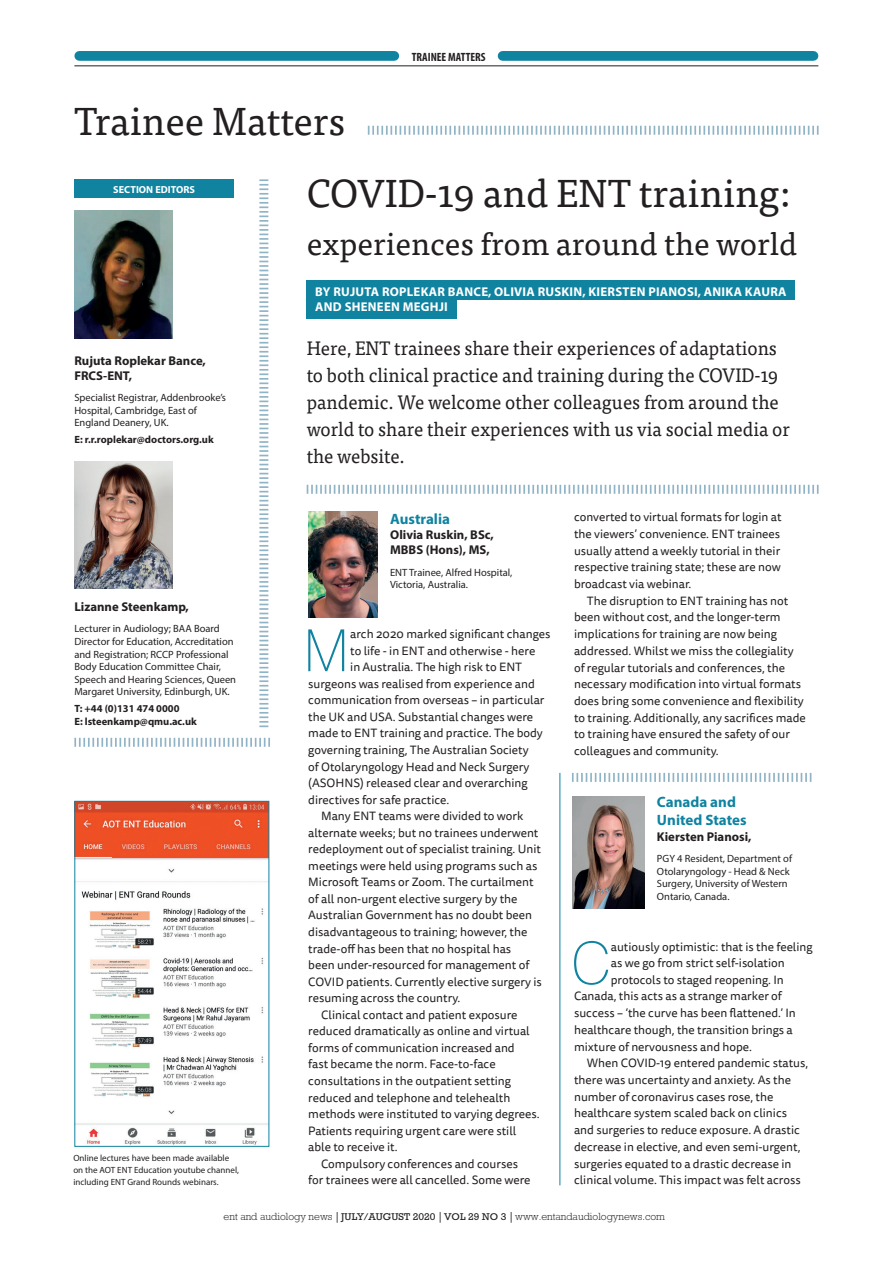
<style>
.page{position:relative;width:893px;height:1263px;background:#fff}
.page>*{position:absolute;margin:0;border:0;box-sizing:border-box;transform-origin:0 0}
.feature_body_drop_ca{font:300 expanded 57.15px "Europa SB";color:#0f83a0}
.feature_Headline{font:39px "Tisa Pro";color:#231f20}
.feature_Headline-2{font:31.5px "Tisa Pro";color:#231f20}
.feature_Standfirst{font:19.5px/27px "Tisa Pro";color:#231f20;scale:.95 1}
.Feature_Subhead{font:700 15px/18.1px "Myriad Pro";color:#0f83a0}
.feature_Author_name{font:700 12.75px/15.3px "Myriad Pro";color:#231f20}
.feature_Author{font:700 12.75px/15px "Myriad Pro";letter-spacing:.02em;color:#fff}
.feature_Body_Indent{font:12px/16.5px "Tisa Sans Pro";color:#231f20}
.feature_body_drop_ca-2{font:12px "Tisa Sans Pro";color:#231f20}
.t1{font:700 condensed 12px "Myriad Pro";color:#231f20}
.feature_author_bioda{font:10.5px/12.6px "Myriad Pro";color:#231f20}
.t2{font:300 10.5px "Rockwell";color:#231f20}
.t3{font:700 10.5px/12.6px "Myriad Pro";color:#231f20}
.t4{font:700 10.2px "Myriad Pro";color:#fff}
.feature_Caption{font:9px/12px "Myriad Pro";color:#231f20}
.s1{font-family:"Adobe Caslon Pro";font-weight:700}
.s2{font-weight:400;font-size:10.05px}
</style>
<div class="page">
<div style="left:74px;top:179px;width:160px;height:19px;background:#0f83a0"></div>
<svg style="left:259px;top:179px;width:9px;height:548px"></svg>
<svg style="left:307px;top:485px;width:512px;height:9px"></svg>
<div style="left:307px;top:280px;width:488px;height:38px;background:#0f83a0"></div>
<img style="left:308px;top:511px;width:69px;height:106px">
<img style="left:573px;top:796px;width:71px;height:113px">
<div style="left:457px;top:300px;width:346px;height:23px;background:#fff"></div>
<img style="left:76px;top:803px;width:191px;height:342px">
<div style="left:74px;top:801px;width:195px;height:346px;border:1px solid #0f83a0"></div>
<img style="left:74px;top:210px;width:98px;height:128px">
<img style="left:74px;top:461px;width:98px;height:128px">
<svg style="left:74px;top:738px;width:196px;height:9px"></svg>
<svg style="left:572px;top:773px;width:239px;height:9px"></svg>
<hr style="left:559px;top:773px;width:1px;height:412px;background:#0f83a0">
<hr style="left:74px;top:66px;width:744px;height:1px;background:#231f20">
<div style="left:79px;top:51px;width:315px;height:10px;background:#0f83a0"></div>
<div style="left:503px;top:51px;width:310px;height:10px;background:#0f83a0"></div>
<svg style="left:368px;top:126px;width:451px;height:9px"></svg>
<p class="feature_Headline" style="left:74px;top:92px;width:272px">Trainee Matters</p>
<p class="t1" style="left:412px;top:49px;width:75px">TRAINEE MATTERS</p>
<p class="t4" style="left:113px;top:183px;width:83px">SECTION EDITORS</p>
<p class="feature_Headline" style="left:307px;top:165px;width:485px">COVID-19 and ENT training:</p>
<p class="feature_Headline-2" style="left:307px;top:221px;width:492px">experiences from around the world</p>
<p class="feature_Author" style="left:315px;top:284px;width:473px">BY RUJUTA ROPLEKAR BANCE, OLIVIA RUSKIN, KIERSTEN PIANOSI, ANIKA KAURA<br>AND SHENEEN MEGHJI</p>
<p class="feature_Standfirst" style="left:307px;top:333px;width:510px">Here, ENT trainees share their experiences of adaptations to both clinical practice and training during the COVID-19 pandemic. We welcome other colleagues from around the world to share their experiences with us via social media or the website.</p>
<p class="feature_Author_name" style="left:74px;top:352px;width:133px">Rujuta Roplekar Bance,<br>FRCS-ENT,</p>
<p class="feature_author_bioda" style="left:74px;top:391px;width:153px">Specialist Registrar, Addenbrooke’s<br>Hospital, Cambridge, East of<br>England Deanery, UK.</p>
<p class="t3" style="left:74px;top:433px;width:141px">E: r.r.roplekar@doctors.org.uk</p>
<p class="feature_Author_name" style="left:74px;top:599px;width:116px">Lizanne Steenkamp,</p>
<p class="feature_author_bioda" style="left:74px;top:622px;width:163px">Lecturer in Audiology; BAA Board Director for Education, Accreditation and Registration; RCCP Professional Body Education Committee Chair, Speech and Hearing Sciences, Queen Margaret University, Edinburgh, UK.</p>
<p class="t3" style="left:74px;top:702px;width:124px">T: +44 (0)131 474 0000<br>E: lsteenkamp@qmu.ac.uk</p>
<p class="feature_Caption" style="left:73px;top:1151px;width:167px">Online lectures have been made available on the AOT ENT Education youtube channel, including ENT Grand Rounds webinars.</p>
<p class="Feature_Subhead" style="left:390px;top:509px;width:61px">Australia</p>
<p class="feature_Author_name" style="left:390px;top:527px;width:105px">Olivia Ruskin, BSc,<br>MBBS (Hons), MS,</p>
<p class="feature_author_bioda" style="left:390px;top:565px;width:124px">ENT Trainee, Alfred Hospital,<br>Victoria, Australia.</p>
<p class="feature_body_drop_ca" style="left:302px;top:618px;width:50px">M</p>
<p class="feature_body_drop_ca-2" style="left:350px;top:626px;width:202px">arch 2020 marked significant changes</p>
<p class="feature_body_drop_ca-2" style="left:350px;top:642px;width:187px">to life - in ENT and otherwise - here</p>
<p class="feature_body_drop_ca-2" style="left:350px;top:659px;width:173px">in Australia. The high risk to ENT</p>
<p class="feature_body_drop_ca-2" style="left:308px;top:675px;width:228px">surgeons was realised from experience and</p>
<p class="feature_body_drop_ca-2" style="left:308px;top:692px;width:238px">communication from overseas – in particular</p>
<p class="feature_body_drop_ca-2" style="left:308px;top:709px;width:226px">the UK and USA. Substantial changes were</p>
<p class="feature_body_drop_ca-2" style="left:308px;top:725px;width:236px">made to ENT training and practice. The body</p>
<p class="feature_body_drop_ca-2" style="left:308px;top:742px;width:222px">governing training, The Australian Society</p>
<p class="feature_body_drop_ca-2" style="left:308px;top:758px;width:223px">of Otolaryngology Head and Neck Surgery</p>
<p class="feature_body_drop_ca-2" style="left:308px;top:775px;width:221px">(ASOHNS) released clear and overarching</p>
<p class="feature_body_drop_ca-2" style="left:308px;top:791px;width:143px">directives for safe practice.</p>
<p class="feature_Body_Indent" style="left:308px;top:808px;width:235px;text-indent:13px">Many ENT teams were divided to work alternate weeks; but no trainees underwent redeployment out of specialist training. Unit meetings were held using programs such as Microsoft Teams or Zoom. The curtailment of all non-urgent elective surgery by the Australian Government has no doubt been disadvantageous to training; however, the trade-off has been that no hospital has<br>been under-resourced for management of COVID patients. Currently elective surgery is resuming across the country.</p>
<p class="feature_Body_Indent" style="left:308px;top:1007px;width:233px;text-indent:13px">Clinical contact and patient exposure reduced dramatically as online and virtual forms of communication increased and<br>fast became the norm. Face-to-face consultations in the outpatient setting reduced and telephone and telehealth methods were instituted to varying degrees.<br>Patients requiring urgent care were still able to receive it.</p>
<p class="feature_Body_Indent" style="left:308px;top:1156px;width:224px;text-align:center">Compulsory conferences and courses<br>for trainees were all cancelled. Some were</p>
<p class="feature_Body_Indent" style="left:574px;top:509px;width:209px;text-align:justify">converted to virtual formats for login at the viewers’ convenience. ENT trainees usually attend a weekly tutorial in their respective training state; these are now broadcast via webinar.</p>
<p class="feature_Body_Indent" style="left:574px;top:592px;width:233px;text-indent:13px">The disruption to ENT training has not been without cost, and the longer-term implications for training are now being addressed. Whilst we miss the collegiality of regular tutorials and conferences, the necessary modification into virtual formats does bring some convenience and flexibility to training. Additionally, any sacrifices made to training have ensured the safety of our colleagues and community.</p>
<p class="Feature_Subhead" style="left:657px;top:792px;width:91px">Canada and<br>United States</p>
<p class="feature_Author_name" style="left:657px;top:828px;width:96px">Kiersten Pianosi,</p>
<p class="feature_author_bioda" style="left:657px;top:852px;width:137px">PGY 4 Resident, Department of<br>Otolaryngology - Head &amp; Neck<br>Surgery, University of Western<br>Ontario, Canada.</p>
<p class="feature_body_drop_ca" style="left:570px;top:930px;width:42px">C</p>
<p class="feature_body_drop_ca-2" style="left:611px;top:938px;width:203px">autiously optimistic: that is the feeling</p>
<p class="feature_body_drop_ca-2" style="left:611px;top:955px;width:175px">as we go from strict self-isolation</p>
<p class="feature_body_drop_ca-2" style="left:611px;top:971px;width:174px">protocols to staged reopening. In</p>
<p class="feature_body_drop_ca-2" style="left:574px;top:988px;width:209px">Canada, this acts as a strange marker of</p>
<p class="feature_body_drop_ca-2" style="left:574px;top:1005px;width:223px">success – ‘the curve has been flattened.’ In</p>
<p class="feature_body_drop_ca-2" style="left:574px;top:1022px;width:220px">healthcare though, the transition brings a</p>
<p class="feature_body_drop_ca-2" style="left:574px;top:1038px;width:180px">mixture of nervousness and hope.</p>
<p class="feature_Body_Indent" style="left:574px;top:1055px;width:236px;text-indent:13px">When COVID-19 entered pandemic status, there was uncertainty and anxiety. As the number of coronavirus cases rose, the healthcare system scaled back on clinics and surgeries to reduce exposure. A drastic decrease in elective, and even semi-urgent, surgeries equated to a drastic decrease in clinical volume. This impact was felt across</p>
<p class="t2" style="left:224px;top:1210px;width:443px">ent and audiology news <span class="s1">|</span> <span class="s2">JULY/AUGUST 2020</span> <span class="s1">|</span> <span class="s2">VOL 29 NO 3</span> <span class="s1">|</span> www.entandaudiologynews.com</p>
</div>
